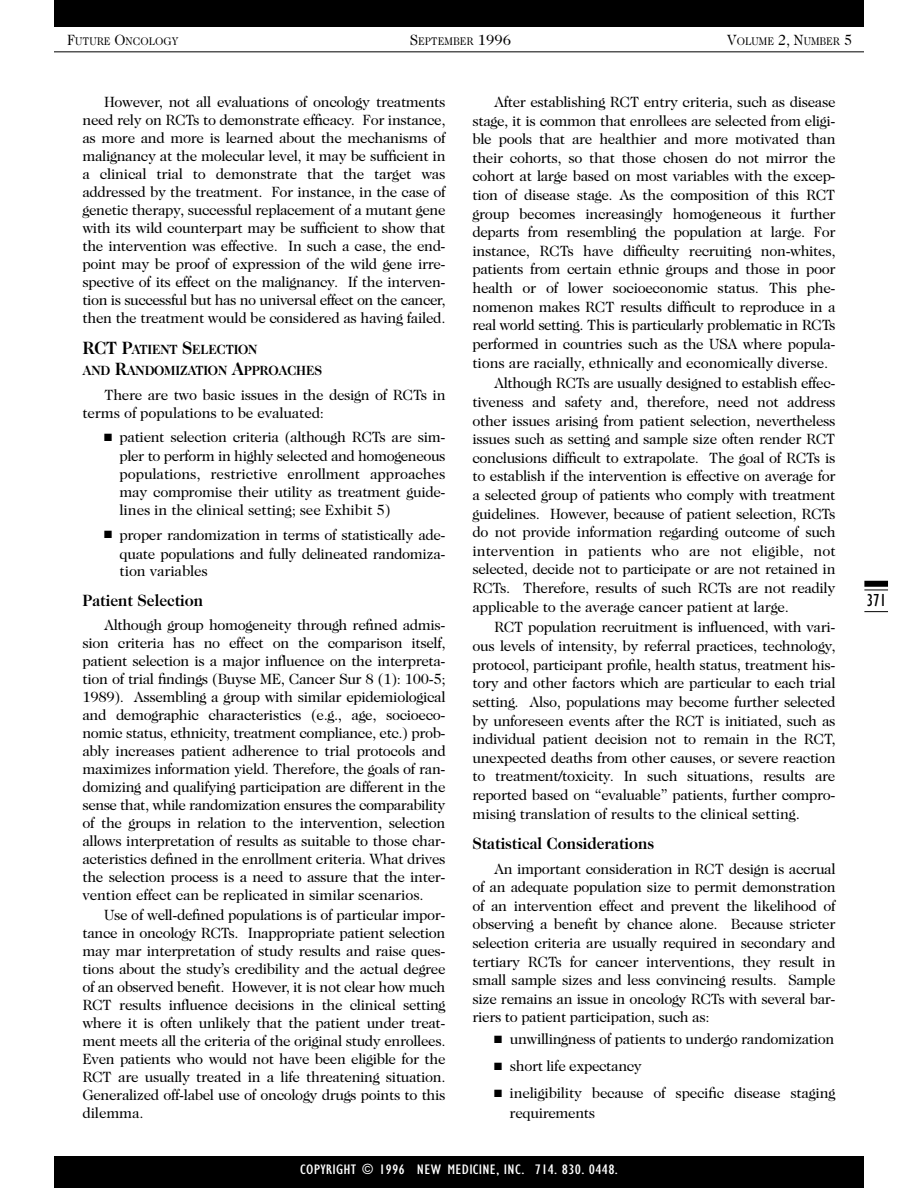
<style>
.page{position:relative;width:918px;height:1188px;background:#fff}
.page>*{position:absolute;margin:0;border:0;box-sizing:border-box;transform-origin:0 0}
.t1{font:condensed 18px "Gill Sans";color:#000}
.t2{font:700 16.5px "Caslon Two Twenty Four";color:#000;scale:.95 1}
.t3{font:15px/18.6px "Caslon Two Twenty Four";letter-spacing:-.02em;color:#000;text-align:justify}
.t4{font:condensed 14.25px "Gill Sans";letter-spacing:.015em;color:#fff;scale:1.2 1}
.t5{font:700 13.5px/21px "Caslon Two Twenty Four";letter-spacing:-.015em;color:#000;scale:.95 1}
.t6{font:11.25px "Caslon Two Twenty Four";color:#000;scale:.95 1}
.s1{font-size:15px}
.s2{font-size:18px}
</style>
<div class="page">
<div style="left:54px;top:1156px;width:810px;height:32px;background:#000"></div>
<div style="left:864px;top:581px;width:24px;height:6px;background:#000"></div>
<svg style="left:864px;top:590px;width:24px;height:1px"></svg>
<svg style="left:864px;top:611px;width:24px;height:1px"></svg>
<div style="left:54px;top:0;width:810px;height:28px;background:#000"></div>
<div style="left:54px;top:27px;width:810px;height:24px;background:#fff"></div>
<hr style="left:54px;top:51px;width:810px;height:1px;background:#000">
<p class="t6" style="left:67px;top:36px;width:119px"><span class="s1">F</span>UTURE <span class="s1">O</span>NCOLOGY</p>
<p class="t6" style="left:410px;top:36px;width:108px"><span class="s1">S</span>EPTEMBER <span class="s1">1996</span></p>
<p class="t6" style="left:727px;top:36px;width:133px"><span class="s1">V</span>OLUME <span class="s1">2, N</span>UMBER <span class="s1">5</span></p>
<p class="t3" style="left:82px;top:94px;width:365px;line-height:18px;text-indent:22px">However, not all evaluations of oncology treatments need rely on RCTs to demonstrate efficacy. For instance, as more and more is learned about the mechanisms of malignancy at the molecular level, it may be sufficient in a clinical trial to demonstrate that the target was addressed by the treatment. For instance, in the case of genetic therapy, successful replacement of a mutant gene with its wild counterpart may be sufficient to show that the intervention was effective. In such a case, the end&shy;point may be proof of expression of the wild gene irre&shy;spective of its effect on the malignancy. If the interven&shy;tion is successful but has no universal effect on the cancer, then the treatment would be considered as having failed.</p>
<p class="t5" style="left:82px;top:340px;width:254px"><span class="s2">RCT P</span>ATIENT <span class="s2">S</span>ELECTION<br>AND <span class="s2">R</span>ANDOMIZATION <span class="s2">A</span>PPROACHES</p>
<p class="t3" style="left:82px;top:387px;width:365px;line-height:18px;text-indent:22px">There are two basic issues in the design of RCTs in terms of populations to be evaluated:</p>
<p class="t3" style="left:120px;top:429px;width:327px;line-height:18.1px;text-indent:-16px">■ patient selection criteria (although RCTs are sim&shy;pler to perform in highly selected and homogeneous populations, restrictive enrollment approaches may compromise their utility as treatment guide&shy;lines in the clinical setting; see Exhibit 5)</p>
<p class="t3" style="left:120px;top:526px;width:327px;text-indent:-16px">■ proper randomization in terms of statistically ade&shy;quate populations and fully delineated randomiza&shy;tion variables</p>
<p class="t2" style="left:82px;top:594px;width:129px">Patient Selection</p>
<p class="t3" style="left:82px;top:617px;width:365px;line-height:18px;text-indent:22px">Although group homogeneity through refined admis&shy;sion criteria has no effect on the comparison itself, patient selection is a major influence on the interpreta&shy;tion of trial findings (Buyse ME, Cancer Sur 8 (1): 100-5; 1989). Assembling a group with similar epidemiological and demographic characteristics (e.g., age, socioeco&shy;nomic status, ethnicity, treatment compliance, etc.) prob&shy;ably increases patient adherence to trial protocols and maximizes information yield. Therefore, the goals of ran&shy;domizing and qualifying participation are different in the sense that, while randomization ensures the comparability of the groups in relation to the intervention, selection allows interpretation of results as suitable to those char&shy;acteristics defined in the enrollment criteria. What drives the selection process is a need to assure that the inter&shy;vention effect can be replicated in similar scenarios.</p>
<p class="t3" style="left:82px;top:907px;width:365px;line-height:18px;text-indent:22px">Use of well-defined populations is of particular impor&shy;tance in oncology RCTs. Inappropriate patient selection may mar interpretation of study results and raise ques&shy;tions about the study’s credibility and the actual degree of an observed benefit. However, it is not clear how much RCT results influence decisions in the clinical setting where it is often unlikely that the patient under treat&shy;ment meets all the criteria of the original study enrollees.<br>Even patients who would not have been eligible for the RCT are usually treated in a life threatening situation.<br>Generalized off-label use of oncology drugs points to this dilemma.</p>
<p class="t3" style="left:472px;top:94px;width:365px;text-indent:22px">After establishing RCT entry criteria, such as disease stage, it is common that enrollees are selected from eligi&shy;ble pools that are healthier and more motivated than their cohorts, so that those chosen do not mirror the cohort at large based on most variables with the excep&shy;tion of disease stage. As the composition of this RCT group becomes increasingly homogeneous it further departs from resembling the population at large. For instance, RCTs have difficulty recruiting non-whites, patients from certain ethnic groups and those in poor health or of lower socioeconomic status. This phe&shy;nomenon makes RCT results difficult to reproduce in a real world setting. This is particularly problematic in RCTs performed in countries such as the USA where popula&shy;tions are racially, ethnically and economically diverse.</p>
<p class="t3" style="left:472px;top:375px;width:365px;text-indent:22px">Although RCTs are usually designed to establish effec&shy;tiveness and safety and, therefore, need not address other issues arising from patient selection, nevertheless issues such as setting and sample size often render RCT conclusions difficult to extrapolate. The goal of RCTs is to establish if the intervention is effective on average for a selected group of patients who comply with treatment guidelines. However, because of patient selection, RCTs do not provide information regarding outcome of such intervention in patients who are not eligible, not selected, decide not to participate or are not retained in RCTs. Therefore, results of such RCTs are not readily applicable to the average cancer patient at large.</p>
<p class="t3" style="left:472px;top:619px;width:365px;text-indent:22px">RCT population recruitment is influenced, with vari&shy;ous levels of intensity, by referral practices, technology, protocol, participant profile, health status, treatment his&shy;tory and other factors which are particular to each trial setting. Also, populations may become further selected by unforeseen events after the RCT is initiated, such as individual patient decision not to remain in the RCT, unexpected deaths from other causes, or severe reaction to treatment/toxicity. In such situations, results are reported based on “evaluable” patients, further compro&shy;mising translation of results to the clinical setting.</p>
<p class="t2" style="left:472px;top:837px;width:193px">Statistical Considerations</p>
<p class="t3" style="left:472px;top:860px;width:365px;text-indent:22px">An important consideration in RCT design is accrual of an adequate population size to permit demonstration of an intervention effect and prevent the likelihood of observing a benefit by chance alone. Because stricter selection criteria are usually required in secondary and tertiary RCTs for cancer interventions, they result in small sample sizes and less convincing results. Sample size remains an issue in oncology RCTs with several bar&shy;riers to patient participation, such as:</p>
<p class="t3" style="left:494px;top:1031px;width:342px">■ unwillingness of patients to undergo randomization</p>
<p class="t3" style="left:494px;top:1058px;width:149px">■ short life expectancy</p>
<p class="t3" style="left:510px;top:1085px;width:327px;line-height:19.5px;text-indent:-16px">■ ineligibility because of specific disease staging requirements</p>
<p class="t4" style="left:300px;top:1165px;width:266px">COPYRIGHT © 1996 NEW MEDICINE, INC. 714. 830. 0448.</p>
<p class="t1" style="left:867px;top:594px;width:21px">371</p>
</div>
